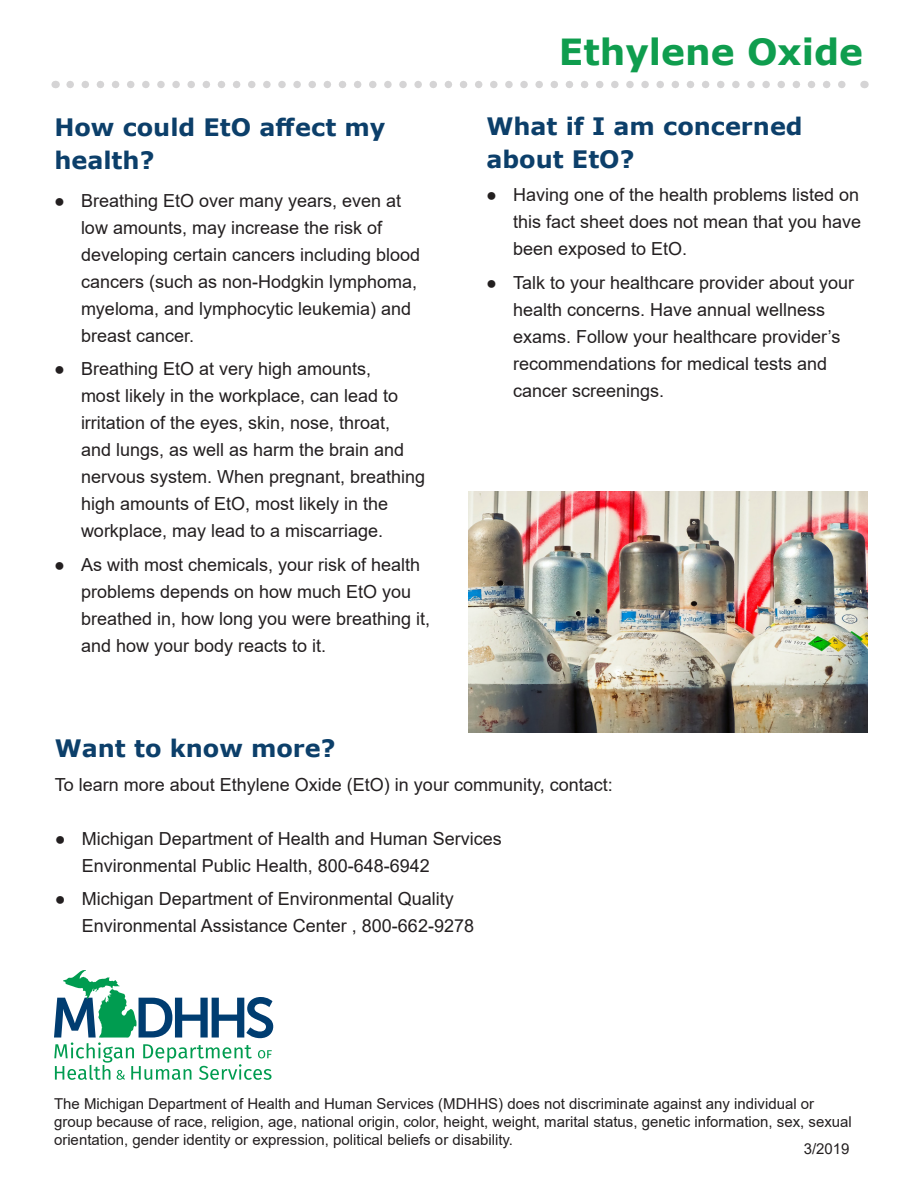
<style>
.page{position:relative;width:918px;height:1188px;background:#fff}
.page>*{position:absolute;margin:0;border:0;box-sizing:border-box;transform-origin:0 0}
.t1{font:700 36px "Verdana";color:#0f9d4e}
.Subheading{font:700 24px/33px "Verdana";color:#0c3f6a}
.Text{font:18px/27px "Arial";color:#231f20}
.t2{font:15px/18px "Arial";color:#231f20}
</style>
<div class="page">
<svg style="left:54px;top:970px;width:219px;height:110px"></svg>
<svg style="left:70px;top:81px;width:776px;height:7px"></svg>
<img style="left:469px;top:492px;width:399px;height:240px">
<h2 class="Subheading" style="left:54px;top:111px;width:333px">How could EtO affect my health?</h2>
<p class="Text" style="left:81px;top:187px;width:341px;text-indent:-27px">● Breathing EtO over many years, even at low amounts, may increase the risk of developing certain cancers including blood cancers (such as non-Hodgkin lymphoma, myeloma, and lymphocytic leukemia) and breast cancer.</p>
<p class="Text" style="left:81px;top:355px;width:346px;text-indent:-27px">● Breathing EtO at very high amounts,<br>most likely in the workplace, can lead to irritation of the eyes, skin, nose, throat,<br>and lungs, as well as harm the brain and nervous system. When pregnant, breathing high amounts of EtO, most likely in the workplace, may lead to a miscarriage.</p>
<p class="Text" style="left:81px;top:551px;width:351px;text-indent:-27px">● As with most chemicals, your risk of health problems depends on how much EtO you breathed in, how long you were breathing it, and how your body reacts to it.</p>
<p class="Subheading" style="left:55px;top:731px;width:282px">Want to know more?</p>
<p class="t1" style="left:559px;top:27px;width:306px">Ethylene Oxide</p>
<h2 class="Subheading" style="left:486px;top:109px;width:318px">What if I am concerned about EtO?</h2>
<p class="Text" style="left:513px;top:181px;width:350px;text-align:justify;text-indent:-27px">● Having one of the health problems listed on this fact sheet does not mean that you have been exposed to EtO.</p>
<p class="Text" style="left:513px;top:269px;width:343px;text-indent:-27px">● Talk to your healthcare provider about your health concerns. Have annual wellness exams. Follow your healthcare provider’s recommendations for medical tests and cancer screenings.</p>
<p class="Text" style="left:55px;top:771px;width:559px">To learn more about Ethylene Oxide (EtO) in your community, contact:</p>
<p class="Text" style="left:82px;top:825px;width:422px;text-indent:-27px">● Michigan Department of Health and Human Services<br>Environmental Public Health, 800-648-6942</p>
<p class="Text" style="left:82px;top:886px;width:394px;text-indent:-27px">● Michigan Department of Environmental Quality<br>Environmental Assistance Center , 800-662-9278</p>
<p class="t2" style="left:54px;top:1095px;width:799px">The Michigan Department of Health and Human Services (MDHHS) does not discriminate against any individual or group because of race, religion, age, national origin, color, height, weight, marital status, genetic information, sex, sexual orientation, gender identity or expression, political beliefs or disability.</p>
<p class="t2" style="left:804px;top:1140px;width:47px">3/2019</p>
</div>
